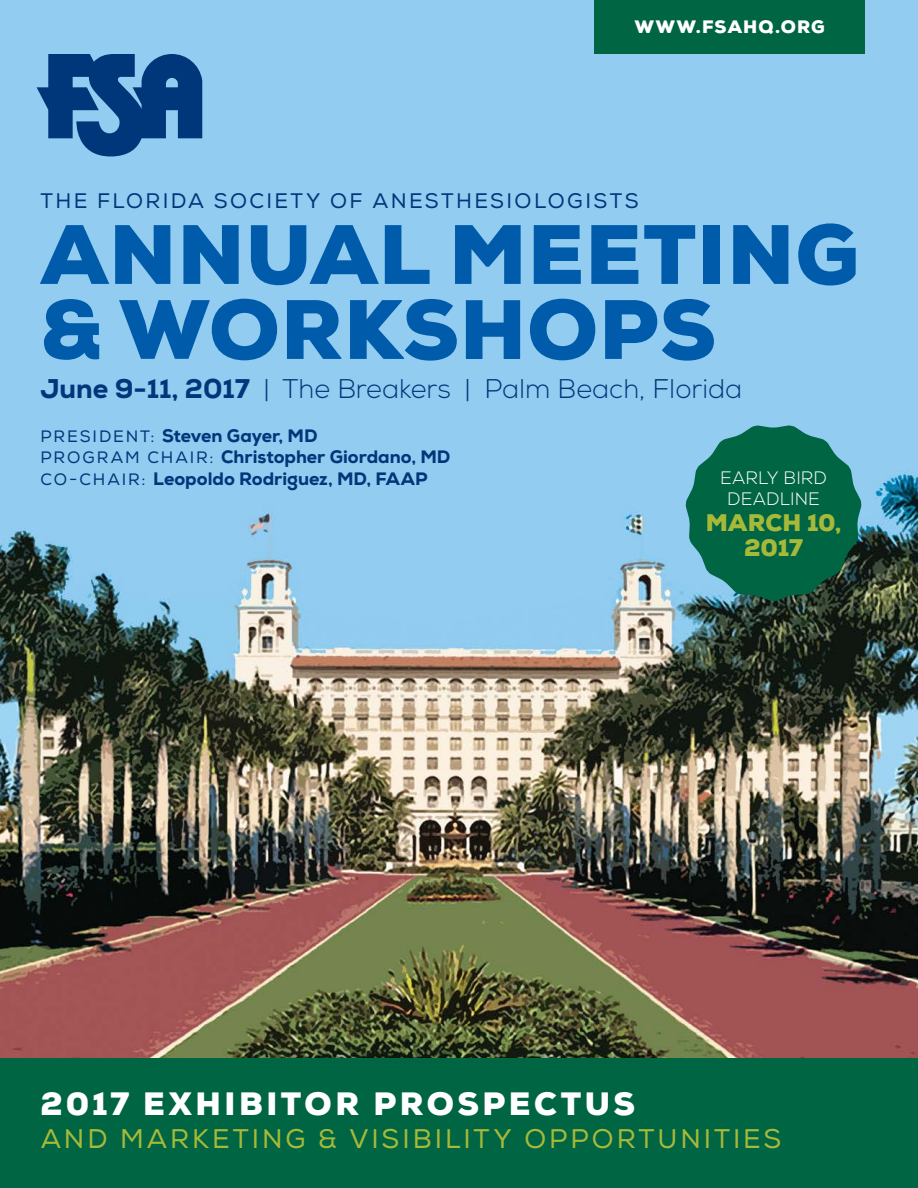
<style>
.page{position:relative;width:918px;height:1188px;background:#fff}
.page>*{position:absolute;margin:0;border:0;box-sizing:border-box;transform-origin:0 0}
.t1{font:900 84px/75px "Nexa";letter-spacing:.015em;color:#005baa}
.t2{font:900 32.25px "Nexa";letter-spacing:.105em;color:#fff}
.t3{font:300 27px "Nexa";color:#00377a}
.t4{font:27px "Nexa";letter-spacing:.105em;color:#a7b939}
.t5{font:900 24px/25.5px "Nexa";letter-spacing:-.005em;color:#a7b939;text-align:center}
.t6{font:21px "Nexa";letter-spacing:.11em;color:#00377a}
.t7{font:800 18px "Nexa";color:#00377a}
.t8{font:300 18px/21.6px "Nexa";letter-spacing:.005em;color:#fff;text-align:center}
.t9{font:900 18px "Nexa";letter-spacing:.065em;color:#fff}
.s1{font-weight:800}
.s2{font-weight:400;font-size:16.5px}
</style>
<div class="page">
<img style="left:0;top:0;width:918px;height:1058px">
<div style="left:0;top:1058px;width:918px;height:130px;background:#006543"></div>
<div style="left:595px;top:0;width:270px;height:54px;background:#006543"></div>
<svg style="left:685px;top:425px;width:177px;height:176px;background:#1c7461"></svg>
<svg style="left:37px;top:54px;width:165px;height:102px;background:#2e66a0"></svg>
<p class="t9" style="left:635px;top:15px;width:192px">WWW.FSAHQ.ORG</p>
<p class="t6" style="left:41px;top:188px;width:599px">THE FLORIDA SOCIETY OF ANESTHESIOLOGISTS</p>
<p class="t1" style="left:40px;top:218px;width:820px">ANNUAL MEETING &amp; WORKSHOPS</p>
<p class="t3" style="left:40px;top:373px;width:703px"><span class="s1">June 9-11, 2017</span> | The Breakers | Palm Beach, Florida</p>
<p class="t7" style="left:41px;top:424px;width:279px"><span class="s2">PRESIDENT:</span> Steven Gayer, MD</p>
<p class="t7" style="left:41px;top:446px;width:411px"><span class="s2">PROGRAM CHAIR:</span> Christopher Giordano, MD</p>
<p class="t7" style="left:41px;top:467px;width:389px"><span class="s2">CO-CHAIR:</span> Leopoldo Rodriguez, MD, FAAP</p>
<p class="t8" style="left:720px;top:467px;width:109px">EARLY BIRD<br>DEADLINE</p>
<p class="t5" style="left:706px;top:510px;width:137px">MARCH 10,<br>2017</p>
<p class="t2" style="left:40px;top:1083px;width:596px">2017 EXHIBITOR PROSPECTUS</p>
<p class="t4" style="left:41px;top:1122px;width:742px">AND MARKETING &amp; VISIBILITY OPPORTUNITIES</p>
</div>
